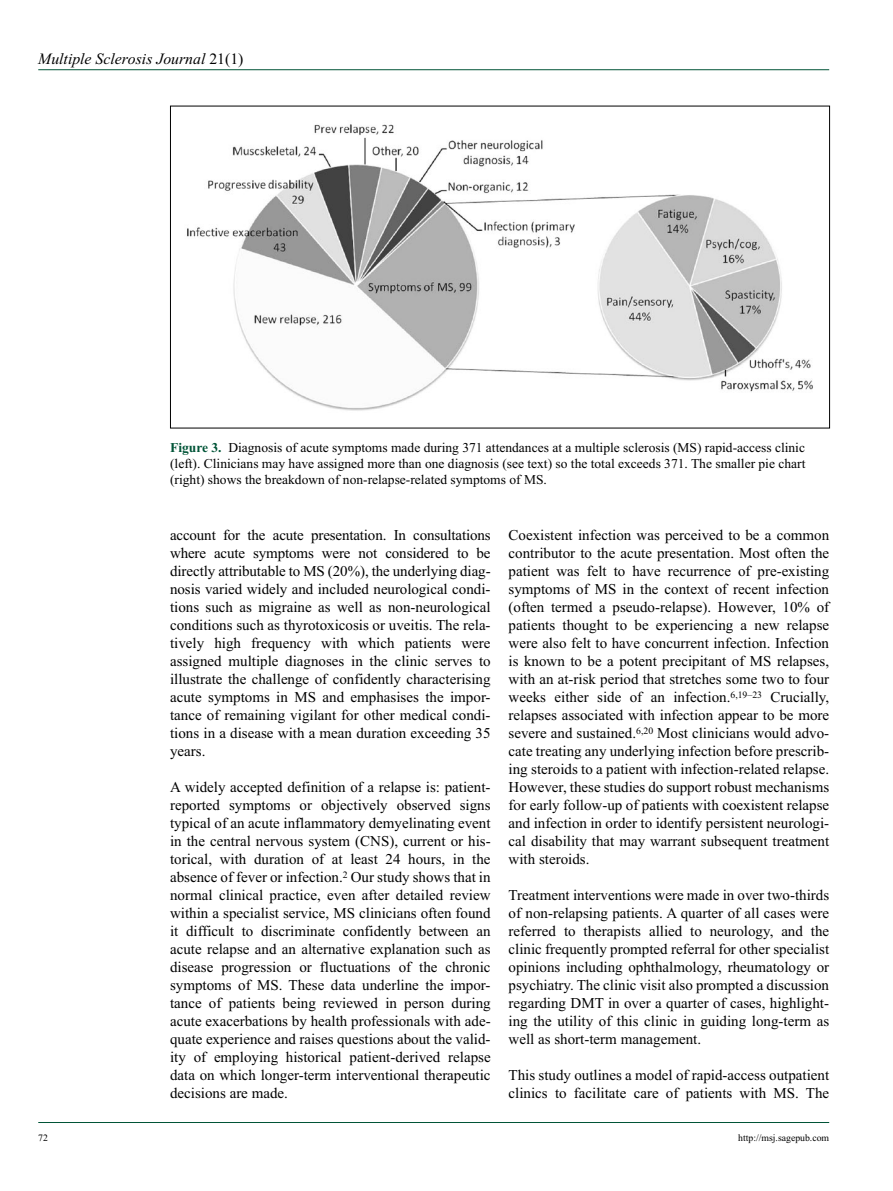
<style>
.page{position:relative;width:893px;height:1191px;background:#fff}
.page>*{position:absolute;margin:0;border:0;box-sizing:border-box;transform-origin:0 0}
.t1{font:italic 15.75px "Times New Roman";color:#000}
.t2{font:15px/18px "Times New Roman";color:#000;text-align:justify}
.t3{font:13.5px/15.8px "Times New Roman";color:#000;text-align:justify}
.t4{font:9.75px "Times New Roman";color:#000}
.s1{font-style:normal}
.s2{font-weight:700;color:#005437}
</style>
<div class="page">
<hr style="left:38px;top:69px;width:791px;height:1px;background:#005437">
<hr style="left:38px;top:1122px;width:791px;height:1px;background:#005437">
<img style="left:187px;top:124px;width:626px;height:287px">
<p class="t1" style="left:38px;top:50px;width:207px">Multiple Sclerosis Journal <span class="s1">21(1)</span></p>
<p class="t3" style="left:170px;top:439px;width:637px"><span class="s2">Figure 3.</span> Diagnosis of acute symptoms made during 371 attendances at a multiple sclerosis (MS) rapid-access clinic (left). Clinicians may have assigned more than one diagnosis (see text) so the total exceeds 371. The smaller pie chart (right) shows the breakdown of non-relapse-related symptoms of MS.</p>
<p class="t2" style="left:170px;top:525px;width:322px">account for the acute presentation. In consultations where acute symptoms were not considered to be directly attributable to MS (20%), the underlying diag&shy;nosis varied widely and included neurological condi&shy;tions such as migraine as well as non-neurological conditions such as thyrotoxicosis or uveitis. The rela&shy;tively high frequency with which patients were assigned multiple diagnoses in the clinic serves to illustrate the challenge of confidently characterising acute symptoms in MS and emphasises the impor&shy;tance of remaining vigilant for other medical condi&shy;tions in a disease with a mean duration exceeding 35 years.</p>
<p class="t2" style="left:170px;top:777px;width:322px">A widely accepted definition of a relapse is: patient&shy;reported symptoms or objectively observed signs typical of an acute inflammatory demyelinating event in the central nervous system (CNS), current or his&shy;torical, with duration of at least 24 hours, in the absence of fever or infection.<sup>2</sup> Our study shows that in normal clinical practice, even after detailed review within a specialist service, MS clinicians often found it difficult to discriminate confidently between an acute relapse and an alternative explanation such as disease progression or fluctuations of the chronic symptoms of MS. These data underline the impor&shy;tance of patients being reviewed in person during acute exacerbations by health professionals with ade&shy;quate experience and raises questions about the valid&shy;ity of employing historical patient-derived relapse data on which longer-term interventional therapeutic decisions are made.</p>
<p class="t2" style="left:509px;top:525px;width:322px">Coexistent infection was perceived to be a common contributor to the acute presentation. Most often the patient was felt to have recurrence of pre-existing symptoms of MS in the context of recent infection (often termed a pseudo-relapse). However, 10% of patients thought to be experiencing a new relapse were also felt to have concurrent infection. Infection is known to be a potent precipitant of MS relapses, with an at-risk period that stretches some two to four weeks either side of an infection.<sup>6,19–23</sup> Crucially, relapses associated with infection appear to be more severe and sustained.<sup>6,20</sup> Most clinicians would advo&shy;cate treating any underlying infection before prescrib&shy;ing steroids to a patient with infection-related relapse.<br>However, these studies do support robust mechanisms for early follow-up of patients with coexistent relapse and infection in order to identify persistent neurologi&shy;cal disability that may warrant subsequent treatment with steroids.</p>
<p class="t2" style="left:509px;top:885px;width:322px">Treatment interventions were made in over two-thirds of non-relapsing patients. A quarter of all cases were referred to therapists allied to neurology, and the clinic frequently prompted referral for other specialist opinions including ophthalmology, rheumatology or psychiatry. The clinic visit also prompted a discussion regarding DMT in over a quarter of cases, highlight&shy;ing the utility of this clinic in guiding long-term as well as short-term management.</p>
<p class="t2" style="left:509px;top:1065px;width:322px">This study outlines a model of rapid-access outpatient clinics to facilitate care of patients with MS. The</p>
<p class="t4" style="left:38px;top:1132px;width:11px">72</p>
<p class="t4" style="left:738px;top:1132px;width:93px">http://msj.sagepub.com</p>
</div>
